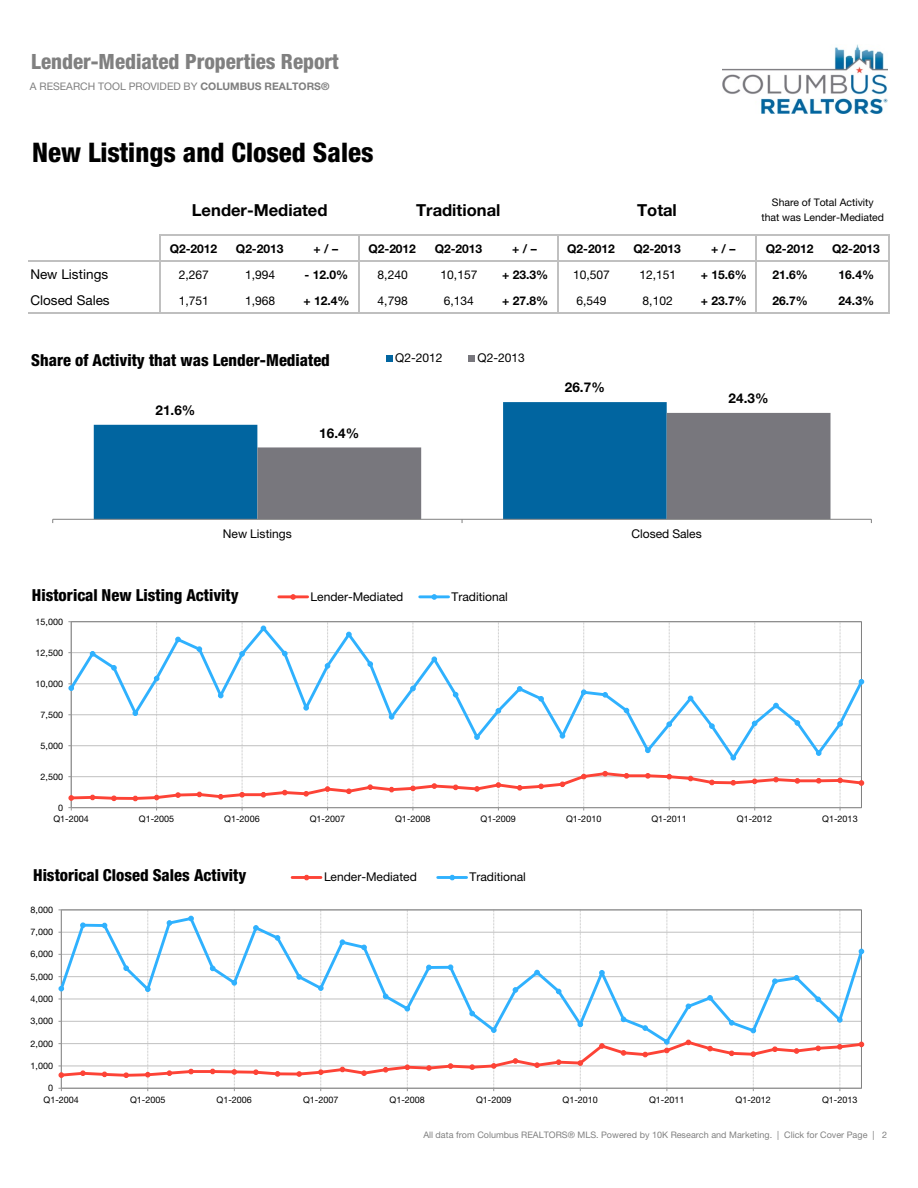
<style>
.page{position:relative;width:918px;height:1188px;background:#fff}
.page>*{position:absolute;margin:0;border:0;box-sizing:border-box;transform-origin:0 0}
.t1{font:800 condensed 27px "Helvetica Neue";color:#000}
.t2{font:800 condensed 21px "Helvetica Neue";color:#808080}
.t3{font:800 condensed 16.5px "Helvetica Neue";color:#000}
.t4{font:700 16.5px "Helvetica Neue";color:#000}
.t5{font:13.5px "Helvetica Neue";letter-spacing:.005em;color:#000}
.t6{font:700 13.5px "Helvetica Neue";letter-spacing:.005em;color:#000}
.t7{font:12px "Helvetica Neue";letter-spacing:-.005em;color:#000}
.t8{font:700 12px "Helvetica Neue";letter-spacing:-.005em;color:#000}
.t9{font:10.5px/14.4px "Helvetica Neue";letter-spacing:-.005em;color:#000;text-align:center}
.t10{font:10.5px "Helvetica Neue";color:#7f7f7f}
.t11{font:9px "Helvetica Neue";letter-spacing:.005em;color:#000}
.t12{font:9px "Helvetica Neue";letter-spacing:.005em;color:#808080}
.s1{font-weight:700}
</style>
<div class="page">
<hr style="left:159px;top:234px;width:2px;height:78px;background:#c0c0c0">
<hr style="left:358px;top:236px;width:2px;height:76px;background:#c0c0c0">
<hr style="left:557px;top:236px;width:1px;height:76px;background:#c0c0c0">
<hr style="left:756px;top:236px;width:1px;height:76px;background:#c0c0c0">
<hr style="left:888px;top:236px;width:2px;height:76px;background:#c0c0c0">
<hr style="left:161px;top:234px;width:729px;height:2px;background:#c0c0c0">
<hr style="left:28px;top:260px;width:862px;height:2px;background:#c0c0c0">
<hr style="left:28px;top:312px;width:862px;height:2px;background:#bfbfbf">
<svg style="left:94px;top:402px;width:573px;height:117px;fill:#0165a0"></svg>
<svg style="left:257px;top:413px;width:574px;height:106px"></svg>
<hr style="left:53px;top:519px;width:818px;height:1px;background:#808080">
<div style="left:386px;top:355px;width:7px;height:6px;background:#0165a0"></div>
<svg style="left:469px;top:355px;width:6px;height:6px"></svg>
<svg style="left:68px;top:621px;width:796px;height:190px"></svg>
<hr style="left:279px;top:595px;width:29px;height:3px;background:#fd4336">
<svg style="left:290px;top:594px;width:6px;height:6px"></svg>
<hr style="left:420px;top:595px;width:29px;height:3px;background:#2fb1fe">
<svg style="left:431px;top:594px;width:6px;height:6px"></svg>
<svg style="left:58px;top:910px;width:806px;height:181px"></svg>
<hr style="left:292px;top:876px;width:29px;height:3px;background:#fd4336">
<hr style="left:438px;top:876px;width:29px;height:3px;background:#2fb1fe">
<img style="left:723px;top:44px;width:165px;height:69px">
<p class="t2" style="left:31px;top:48px;width:309px">Lender-Mediated Properties Report</p>
<p class="t10" style="left:30px;top:80px;width:301px">A RESEARCH TOOL PROVIDED BY <span class="s1">COLUMBUS REALTORS®</span></p>
<p class="t1" style="left:32px;top:135px;width:343px">New Listings and Closed Sales</p>
<p class="t4" style="left:192px;top:200px;width:137px">Lender-Mediated</p>
<p class="t4" style="left:416px;top:200px;width:86px">Traditional</p>
<p class="t4" style="left:637px;top:200px;width:41px">Total</p>
<p class="t9" style="left:762px;top:195px;width:124px">Share of Total Activity<br>that was Lender-Mediated</p>
<p class="t8" style="left:170px;top:241px;width:49px">Q2-2012</p>
<p class="t8" style="left:236px;top:241px;width:49px">Q2-2013</p>
<p class="t8" style="left:314px;top:241px;width:26px">+ / –</p>
<p class="t8" style="left:368px;top:241px;width:49px">Q2-2012</p>
<p class="t8" style="left:435px;top:241px;width:49px">Q2-2013</p>
<p class="t8" style="left:512px;top:241px;width:26px">+ / –</p>
<p class="t8" style="left:567px;top:241px;width:49px">Q2-2012</p>
<p class="t8" style="left:633px;top:241px;width:49px">Q2-2013</p>
<p class="t8" style="left:711px;top:241px;width:26px">+ / –</p>
<p class="t8" style="left:766px;top:241px;width:49px">Q2-2012</p>
<p class="t8" style="left:832px;top:241px;width:49px">Q2-2013</p>
<p class="t5" style="left:30px;top:266px;width:79px">New Listings</p>
<p class="t7" style="left:179px;top:267px;width:32px">2,267</p>
<p class="t7" style="left:245px;top:267px;width:32px">1,994</p>
<p class="t8" style="left:305px;top:267px;width:45px">- 12.0%</p>
<p class="t7" style="left:378px;top:267px;width:32px">8,240</p>
<p class="t7" style="left:441px;top:267px;width:38px">10,157</p>
<p class="t8" style="left:502px;top:267px;width:48px">+ 23.3%</p>
<p class="t7" style="left:573px;top:267px;width:38px">10,507</p>
<p class="t7" style="left:639px;top:267px;width:38px">12,151</p>
<p class="t8" style="left:701px;top:267px;width:48px">+ 15.6%</p>
<p class="t8" style="left:772px;top:267px;width:37px">21.6%</p>
<p class="t8" style="left:839px;top:267px;width:37px">16.4%</p>
<p class="t5" style="left:30px;top:293px;width:81px">Closed Sales</p>
<p class="t7" style="left:179px;top:293px;width:32px">1,751</p>
<p class="t7" style="left:245px;top:293px;width:32px">1,968</p>
<p class="t8" style="left:303px;top:293px;width:48px">+ 12.4%</p>
<p class="t7" style="left:378px;top:293px;width:32px">4,798</p>
<p class="t7" style="left:444px;top:293px;width:32px">6,134</p>
<p class="t8" style="left:502px;top:293px;width:48px">+ 27.8%</p>
<p class="t7" style="left:576px;top:293px;width:32px">6,549</p>
<p class="t7" style="left:643px;top:293px;width:32px">8,102</p>
<p class="t8" style="left:701px;top:293px;width:48px">+ 23.7%</p>
<p class="t8" style="left:772px;top:293px;width:37px">26.7%</p>
<p class="t8" style="left:839px;top:293px;width:37px">24.3%</p>
<p class="t3" style="left:31px;top:350px;width:300px">Share of Activity that was Lender-Mediated</p>
<p class="t7" style="left:395px;top:351px;width:49px">Q2-2012</p>
<p class="t7" style="left:478px;top:351px;width:49px">Q2-2013</p>
<p class="t6" style="left:156px;top:402px;width:41px">21.6%</p>
<p class="t6" style="left:319px;top:425px;width:41px">16.4%</p>
<p class="t6" style="left:565px;top:379px;width:41px">26.7%</p>
<p class="t6" style="left:729px;top:390px;width:41px">24.3%</p>
<p class="t7" style="left:223px;top:527px;width:70px">New Listings</p>
<p class="t7" style="left:632px;top:527px;width:72px">Closed Sales</p>
<p class="t3" style="left:32px;top:584px;width:208px">Historical New Listing Activity</p>
<p class="t7" style="left:311px;top:589px;width:94px">Lender-Mediated</p>
<p class="t7" style="left:452px;top:589px;width:58px">Traditional</p>
<p class="t11" style="left:36px;top:616px;width:29px">15,000</p>
<p class="t11" style="left:36px;top:647px;width:29px">12,500</p>
<p class="t11" style="left:36px;top:678px;width:29px">10,000</p>
<p class="t11" style="left:41px;top:709px;width:24px">7,500</p>
<p class="t11" style="left:41px;top:740px;width:24px">5,000</p>
<p class="t11" style="left:41px;top:771px;width:24px">2,500</p>
<p class="t11" style="left:58px;top:802px;width:7px">0</p>
<p class="t11" style="left:53px;top:814px;width:37px">Q1-2004</p>
<p class="t11" style="left:139px;top:814px;width:37px">Q1-2005</p>
<p class="t11" style="left:224px;top:814px;width:37px">Q1-2006</p>
<p class="t11" style="left:310px;top:814px;width:37px">Q1-2007</p>
<p class="t11" style="left:395px;top:814px;width:37px">Q1-2008</p>
<p class="t11" style="left:481px;top:814px;width:37px">Q1-2009</p>
<p class="t11" style="left:566px;top:814px;width:37px">Q1-2010</p>
<p class="t11" style="left:651px;top:814px;width:37px">Q1-2011</p>
<p class="t11" style="left:737px;top:814px;width:37px">Q1-2012</p>
<p class="t11" style="left:822px;top:814px;width:37px">Q1-2013</p>
<p class="t3" style="left:33px;top:865px;width:215px">Historical Closed Sales Activity</p>
<p class="t7" style="left:324px;top:870px;width:94px">Lender-Mediated</p>
<p class="t7" style="left:470px;top:870px;width:58px">Traditional</p>
<p class="t11" style="left:31px;top:904px;width:24px">8,000</p>
<p class="t11" style="left:31px;top:927px;width:24px">7,000</p>
<p class="t11" style="left:31px;top:949px;width:24px">6,000</p>
<p class="t11" style="left:31px;top:971px;width:24px">5,000</p>
<p class="t11" style="left:31px;top:994px;width:24px">4,000</p>
<p class="t11" style="left:31px;top:1016px;width:24px">3,000</p>
<p class="t11" style="left:31px;top:1038px;width:24px">2,000</p>
<p class="t11" style="left:31px;top:1060px;width:24px">1,000</p>
<p class="t11" style="left:48px;top:1083px;width:7px">0</p>
<p class="t11" style="left:44px;top:1094px;width:37px">Q1-2004</p>
<p class="t11" style="left:130px;top:1094px;width:37px">Q1-2005</p>
<p class="t11" style="left:217px;top:1094px;width:37px">Q1-2006</p>
<p class="t11" style="left:303px;top:1094px;width:37px">Q1-2007</p>
<p class="t11" style="left:390px;top:1094px;width:37px">Q1-2008</p>
<p class="t11" style="left:476px;top:1094px;width:37px">Q1-2009</p>
<p class="t11" style="left:563px;top:1094px;width:37px">Q1-2010</p>
<p class="t11" style="left:649px;top:1094px;width:37px">Q1-2011</p>
<p class="t11" style="left:736px;top:1094px;width:37px">Q1-2012</p>
<p class="t11" style="left:822px;top:1094px;width:37px">Q1-2013</p>
<p class="t12" style="left:423px;top:1129px;width:465px">All data from Columbus REALTORS® MLS. Powered by 10K Research and Marketing. | Click for Cover Page | 2</p>
</div>
